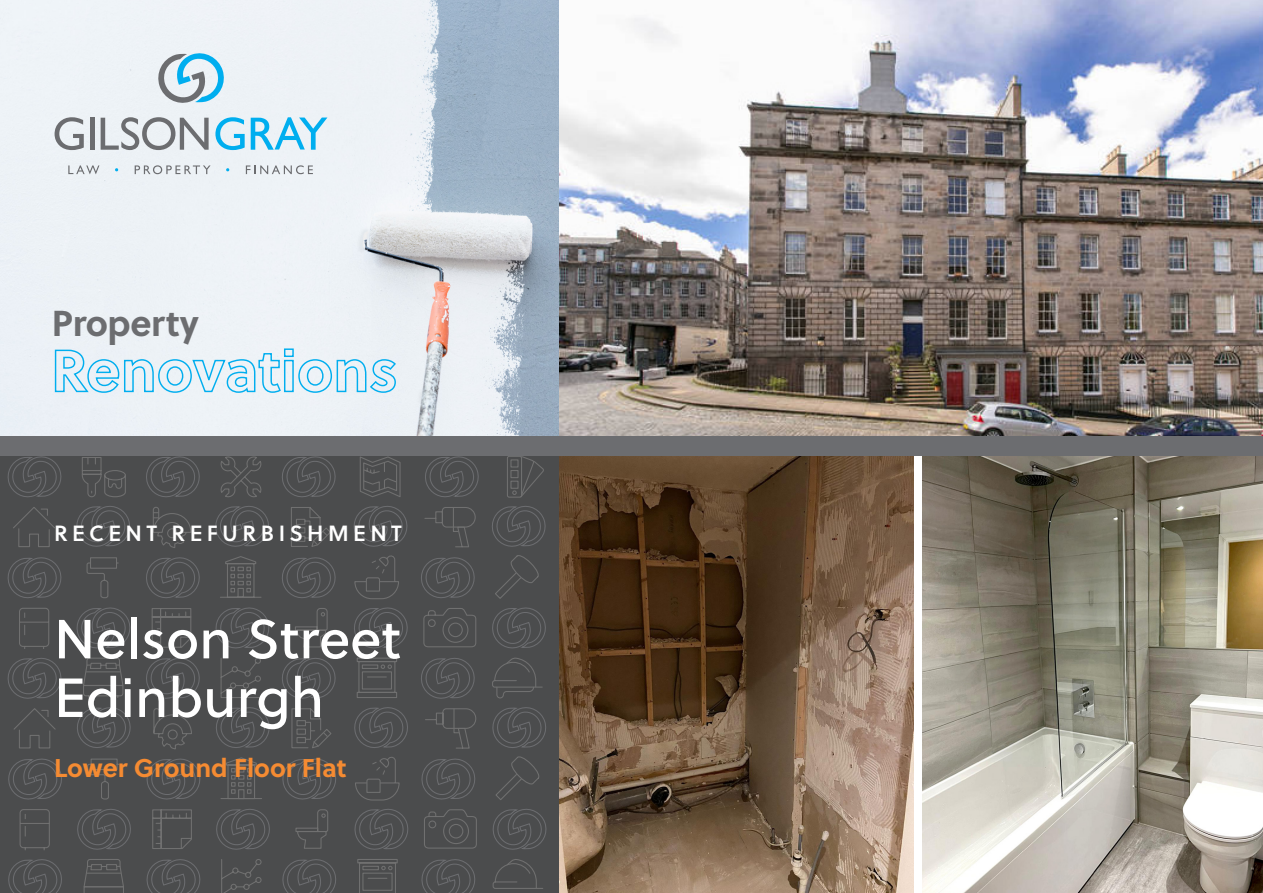
<style>
.page{position:relative;width:1263px;height:893px;background:#fff}
.page>*{position:absolute;margin:0;border:0;box-sizing:border-box;transform-origin:0 0}
.t1{font:54.9px "Soleil";color:#fff}
.t2{font:700 36px "Soleil";letter-spacing:-.01em;color:#6c6d70}
.t3{font:700 25.65px "Soleil";color:#f58b32}
.t4{font:22.05px "Soleil Sb";letter-spacing:.2em;color:#fff}
</style>
<div class="page">
<img style="left:0;top:0;width:559px;height:436px">
<div style="left:0;top:446px;width:559px;height:447px;background:#4b4c4d"></div>
<svg style="left:7px;top:658px;width:55px;height:41px"></svg>
<svg style="left:425px;top:456px;width:54px;height:41px"></svg>
<svg style="left:282px;top:456px;width:54px;height:41px"></svg>
<svg style="left:146px;top:456px;width:54px;height:41px"></svg>
<svg style="left:7px;top:456px;width:55px;height:41px"></svg>
<svg style="left:220px;top:456px;width:42px;height:41px"></svg>
<svg style="left:82px;top:457px;width:44px;height:40px"></svg>
<div style="left:507px;top:456px;width:15px;height:42px;border:1px solid #707070;border-radius:2px"></div>
<svg style="left:510px;top:456px;width:34px;height:42px"></svg>
<svg style="left:360px;top:456px;width:41px;height:41px"></svg>
<svg style="left:76px;top:607px;width:55px;height:42px"></svg>
<svg style="left:215px;top:607px;width:55px;height:42px"></svg>
<svg style="left:354px;top:607px;width:54px;height:42px"></svg>
<svg style="left:492px;top:607px;width:54px;height:42px"></svg>
<svg style="left:86px;top:557px;width:33px;height:41px"></svg>
<svg style="left:151px;top:608px;width:41px;height:40px"></svg>
<svg style="left:423px;top:608px;width:54px;height:40px"></svg>
<svg style="left:220px;top:657px;width:41px;height:41px"></svg>
<svg style="left:291px;top:507px;width:40px;height:40px"></svg>
<svg style="left:13px;top:507px;width:42px;height:40px"></svg>
<svg style="left:220px;top:556px;width:42px;height:42px"></svg>
<svg style="left:354px;top:555px;width:45px;height:44px"></svg>
<svg style="left:295px;top:608px;width:33px;height:40px"></svg>
<svg style="left:83px;top:657px;width:41px;height:41px"></svg>
<svg style="left:152px;top:507px;width:40px;height:41px"></svg>
<svg style="left:424px;top:507px;width:52px;height:41px"></svg>
<svg style="left:19px;top:608px;width:30px;height:41px"></svg>
<svg style="left:76px;top:506px;width:54px;height:41px"></svg>
<svg style="left:215px;top:506px;width:54px;height:41px"></svg>
<svg style="left:353px;top:506px;width:55px;height:41px"></svg>
<svg style="left:492px;top:506px;width:54px;height:93px"></svg>
<svg style="left:421px;top:557px;width:54px;height:41px"></svg>
<svg style="left:282px;top:557px;width:54px;height:41px"></svg>
<svg style="left:146px;top:557px;width:54px;height:41px"></svg>
<svg style="left:7px;top:557px;width:55px;height:41px"></svg>
<svg style="left:421px;top:658px;width:54px;height:41px"></svg>
<svg style="left:282px;top:658px;width:54px;height:41px"></svg>
<svg style="left:146px;top:658px;width:54px;height:41px"></svg>
<svg style="left:356px;top:657px;width:41px;height:41px"></svg>
<svg style="left:492px;top:657px;width:51px;height:42px"></svg>
<svg style="left:77px;top:809px;width:54px;height:41px"></svg>
<svg style="left:216px;top:809px;width:54px;height:41px"></svg>
<svg style="left:354px;top:809px;width:54px;height:41px"></svg>
<svg style="left:492px;top:809px;width:55px;height:41px"></svg>
<svg style="left:8px;top:859px;width:54px;height:34px"></svg>
<svg style="left:87px;top:758px;width:32px;height:42px"></svg>
<svg style="left:152px;top:809px;width:40px;height:40px"></svg>
<svg style="left:424px;top:809px;width:53px;height:40px"></svg>
<svg style="left:221px;top:859px;width:41px;height:34px"></svg>
<svg style="left:291px;top:708px;width:41px;height:40px"></svg>
<svg style="left:14px;top:708px;width:42px;height:41px"></svg>
<svg style="left:220px;top:757px;width:42px;height:42px"></svg>
<svg style="left:355px;top:757px;width:45px;height:44px"></svg>
<svg style="left:295px;top:809px;width:33px;height:40px"></svg>
<svg style="left:83px;top:859px;width:41px;height:34px"></svg>
<svg style="left:153px;top:708px;width:39px;height:42px"></svg>
<svg style="left:425px;top:708px;width:51px;height:41px"></svg>
<svg style="left:19px;top:809px;width:31px;height:41px"></svg>
<svg style="left:77px;top:707px;width:54px;height:41px"></svg>
<svg style="left:216px;top:707px;width:54px;height:41px"></svg>
<svg style="left:354px;top:707px;width:54px;height:41px"></svg>
<svg style="left:492px;top:707px;width:54px;height:93px"></svg>
<svg style="left:421px;top:758px;width:54px;height:42px"></svg>
<svg style="left:282px;top:758px;width:54px;height:42px"></svg>
<svg style="left:146px;top:758px;width:55px;height:42px"></svg>
<svg style="left:8px;top:758px;width:54px;height:42px"></svg>
<svg style="left:421px;top:859px;width:54px;height:34px"></svg>
<svg style="left:282px;top:859px;width:54px;height:34px"></svg>
<svg style="left:146px;top:859px;width:55px;height:34px"></svg>
<svg style="left:357px;top:859px;width:41px;height:34px"></svg>
<svg style="left:492px;top:859px;width:51px;height:30px"></svg>
<img style="left:559px;top:0;width:704px;height:436px">
<svg style="left:55px;top:117px;width:29px;height:33px"></svg>
<hr style="left:90px;top:118px;width:4px;height:32px;background:#6c6d70">
<svg style="left:101px;top:117px;width:108px;height:33px;background:#bec2c5"></svg>
<svg style="left:215px;top:117px;width:30px;height:33px"></svg>
<svg style="left:251px;top:117px;width:76px;height:33px;background:#97d9f3"></svg>
<svg style="left:155px;top:53px;width:72px;height:53px;background:#afcfde"></svg>
<svg style="left:68px;top:165px;width:31px;height:9px"></svg>
<svg style="left:135px;top:165px;width:76px;height:9px"></svg>
<svg style="left:246px;top:165px;width:67px;height:9px"></svg>
<svg style="left:54px;top:348px;width:343px;height:46px;background:#c7e6f4"></svg>
<img style="left:923px;top:456px;width:340px;height:437px">
<img style="left:559px;top:456px;width:354px;height:437px">
<div style="left:0;top:436px;width:1263px;height:20px;background:#6c6d70"></div>
<p class="t2" style="left:52px;top:296px;width:149px">Property</p>
<p class="t4" style="left:54px;top:517px;width:349px">RECENT REFURBISHMENT</p>
<p class="t1" style="left:54px;top:598px;width:348px">Nelson Street</p>
<p class="t1" style="left:54px;top:656px;width:272px">Edinburgh</p>
<p class="t3" style="left:54px;top:747px;width:294px">Lower Ground Floor Flat</p>
</div>
